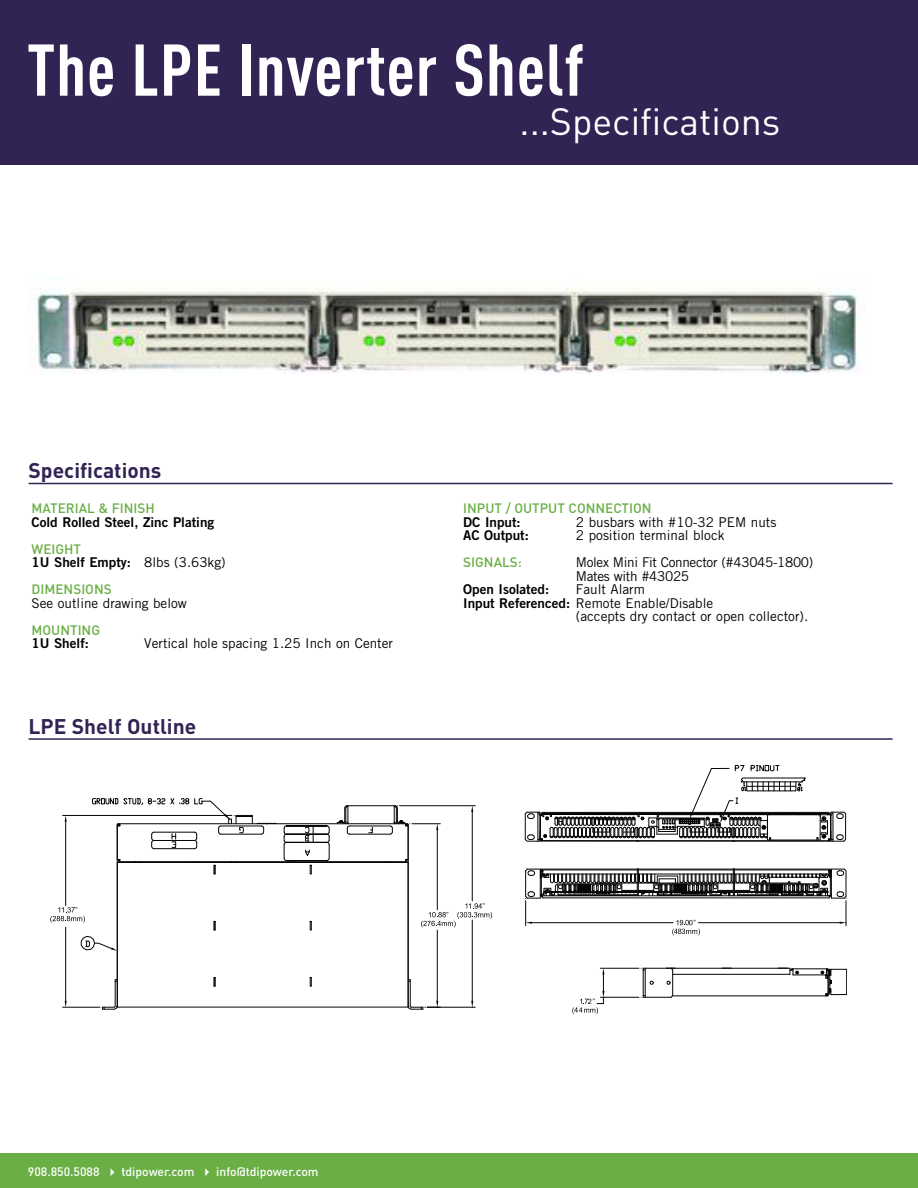
<style>
.page{position:relative;width:918px;height:1188px;background:#fff}
.page>*{position:absolute;margin:0;border:0;box-sizing:border-box;transform-origin:0 0}
.t1{font:700 72px "DIN Cond";letter-spacing:.01em;color:#fff}
.t2{font:37.5px "DIN";color:#fff}
.t3{font:700 21px "DIN";color:#312354}
.t4{font:13.5px "Trade Gothic LT Std";color:#000}
.t5{font:13.5px "Trade Gothic LT Std Bd 2";color:#000}
.t6{font:500 13.5px "DIN";color:#69af44}
.t7{font:13.5px/13.5px "Trade Gothic LT Std";letter-spacing:-.025em;color:#000}
.t8{font:500 12.15px "DIN";color:#fff}
.s1{font-family:"Trade Gothic LT Std"}
.s2{font-family:"Trade Gothic LT Std Bd 2"}
</style>
<div class="page">
<hr style="left:399px;top:805px;width:76px;height:1px;background:#040503">
<hr style="left:427px;top:1007px;width:48px;height:1px;background:#040503">
<hr style="left:472px;top:812px;width:1px;height:89px;background:#040503">
<hr style="left:472px;top:920px;width:1px;height:81px;background:#040503">
<svg style="left:471px;top:1001px;width:2px;height:7px"></svg>
<hr style="left:437px;top:830px;width:1px;height:80px;background:#040503">
<hr style="left:437px;top:930px;width:1px;height:71px;background:#040503">
<hr style="left:63px;top:1007px;width:37px;height:1px;background:#040503">
<hr style="left:63px;top:815px;width:169px;height:1px;background:#040503">
<hr style="left:65px;top:927px;width:1px;height:74px;background:#040503">
<hr style="left:65px;top:822px;width:1px;height:84px;background:#040503">
<hr style="left:117px;top:826px;width:1px;height:33px;background:#040503">
<hr style="left:117px;top:862px;width:1px;height:145px;background:#040503">
<hr style="left:117px;top:1007px;width:291px;height:1px;background:#040503">
<svg style="left:214px;top:977px;width:2px;height:10px"></svg>
<svg style="left:214px;top:921px;width:2px;height:10px"></svg>
<svg style="left:310px;top:921px;width:2px;height:10px"></svg>
<svg style="left:310px;top:977px;width:2px;height:10px"></svg>
<svg style="left:214px;top:864px;width:2px;height:11px"></svg>
<hr style="left:117px;top:862px;width:291px;height:1px;background:#040503">
<hr style="left:120px;top:861px;width:286px;height:1px;background:#040503">
<svg style="left:117px;top:859px;width:4px;height:3px"></svg>
<hr style="left:118px;top:823px;width:290px;height:1px;background:#040503">
<hr style="left:347px;top:805px;width:48px;height:1px;background:#040503">
<hr style="left:408px;top:824px;width:1px;height:156px;background:#040503">
<svg style="left:408px;top:979px;width:32px;height:31px"></svg>
<svg style="left:102px;top:979px;width:16px;height:31px"></svg>
<hr style="left:600px;top:968px;width:39px;height:1px;background:#040503">
<hr style="left:600px;top:997px;width:39px;height:1px;background:#040503">
<hr style="left:672px;top:996px;width:156px;height:1px;background:#040503">
<hr style="left:793px;top:975px;width:34px;height:1px;background:#040503">
<hr style="left:673px;top:974px;width:117px;height:1px;background:#040503">
<hr style="left:792px;top:969px;width:35px;height:1px;background:#040503">
<hr style="left:671px;top:968px;width:119px;height:1px;background:#040503">
<svg style="left:641px;top:968px;width:35px;height:30px"></svg>
<svg style="left:778px;top:968px;width:21px;height:7px"></svg>
<svg style="left:820px;top:968px;width:27px;height:28px"></svg>
<hr style="left:349px;top:834px;width:41px;height:1px;background:#040503">
<hr style="left:349px;top:826px;width:41px;height:1px;background:#040503">
<svg style="left:390px;top:805px;width:50px;height:30px"></svg>
<hr style="left:286px;top:860px;width:41px;height:1px;background:#040503">
<hr style="left:286px;top:834px;width:41px;height:1px;background:#040503">
<hr style="left:286px;top:842px;width:41px;height:1px;background:#040503">
<hr style="left:286px;top:826px;width:41px;height:1px;background:#040503">
<svg style="left:327px;top:805px;width:23px;height:57px"></svg>
<svg style="left:283px;top:825px;width:12px;height:37px"></svg>
<svg style="left:81px;top:936px;width:36px;height:15px"></svg>
<svg style="left:368px;top:827px;width:5px;height:6px"></svg>
<svg style="left:305px;top:850px;width:7px;height:25px"></svg>
<svg style="left:305px;top:826px;width:9px;height:16px"></svg>
<hr style="left:542px;top:812px;width:287px;height:1px;background:#040503">
<hr style="left:542px;top:813px;width:287px;height:1px;background:#040503">
<hr style="left:541px;top:841px;width:288px;height:1px;background:#040503">
<hr style="left:771px;top:840px;width:46px;height:1px;background:#040503">
<hr style="left:767px;top:814px;width:53px;height:1px;background:#040503">
<svg style="left:817px;top:811px;width:29px;height:31px"></svg>
<svg style="left:525px;top:765px;width:281px;height:77px"></svg>
<svg style="left:92px;top:798px;width:185px;height:51px"></svg>
<svg style="left:50px;top:907px;width:35px;height:16px"></svg>
<svg style="left:421px;top:903px;width:71px;height:25px"></svg>
<svg style="left:572px;top:968px;width:32px;height:46px"></svg>
<svg style="left:525px;top:868px;width:322px;height:67px"></svg>
<div style="left:0;top:1153px;width:918px;height:35px;background:#69af44"></div>
<img style="left:34px;top:288px;width:825px;height:86px">
<div style="left:0;top:0;width:918px;height:165px;background:#312354"></div>
<hr style="left:29px;top:483px;width:864px;height:1px;background:#312354">
<hr style="left:29px;top:738px;width:864px;height:2px;background:#312354">
<h1 class="t1" style="left:27px;top:44px;width:558px">The LPE Inverter Shelf</h1>
<h2 class="t2" style="left:520px;top:100px;width:262px">...Specifications</h2>
<h3 class="t3" style="left:29px;top:458px;width:134px">Specifications</h3>
<p class="t6" style="left:32px;top:501px;width:125px">MATERIAL &amp; FINISH</p>
<p class="t5" style="left:32px;top:517px;width:184px">Cold Rolled Steel, Zinc Plating</p>
<p class="t6" style="left:32px;top:541px;width:51px">WEIGHT</p>
<p class="t5" style="left:32px;top:558px;width:196px">1U Shelf Empty: <span class="s1">8lbs (3.63kg)</span></p>
<p class="t6" style="left:32px;top:582px;width:82px">DIMENSIONS</p>
<p class="t4" style="left:32px;top:598px;width:157px">See outline drawing below</p>
<p class="t6" style="left:32px;top:622px;width:70px">MOUNTING</p>
<p class="t5" style="left:32px;top:639px;width:59px">1U Shelf:</p>
<p class="t4" style="left:144px;top:639px;width:250px">Vertical hole spacing 1.25 Inch on Center</p>
<h3 class="t3" style="left:29px;top:714px;width:169px">LPE Shelf Outline</h3>
<p class="t6" style="left:463px;top:501px;width:190px">INPUT / OUTPUT CONNECTION</p>
<p class="t5" style="left:463px;top:517px;width:59px">DC Input:</p>
<p class="t4" style="left:576px;top:517px;width:202px">2 busbars with #10-32 PEM nuts</p>
<p class="t5" style="left:463px;top:531px;width:67px">AC Output:</p>
<p class="t4" style="left:576px;top:531px;width:150px">2 position terminal block</p>
<p class="t6" style="left:463px;top:555px;width:60px">SIGNALS:</p>
<p class="t7" style="left:576px;top:557px;width:239px">Molex Mini Fit Connector (#43045-1800)<br>Mates with #43025</p>
<p class="t5" style="left:463px;top:585px;width:87px">Open Isolated:</p>
<p class="t4" style="left:576px;top:585px;width:71px">Fault Alarm</p>
<p class="t4" style="left:463px;top:598px;width:252px"><span class="s2">Input Referenced:</span> Remote Enable/Disable</p>
<p class="t4" style="left:576px;top:612px;width:234px">(accepts dry contact or open collector).</p>
<p class="t8" style="left:28px;top:1164px;width:292px">908.850.5088 ✔ tdipower.com ✔ info@tdipower.com</p>
</div>
